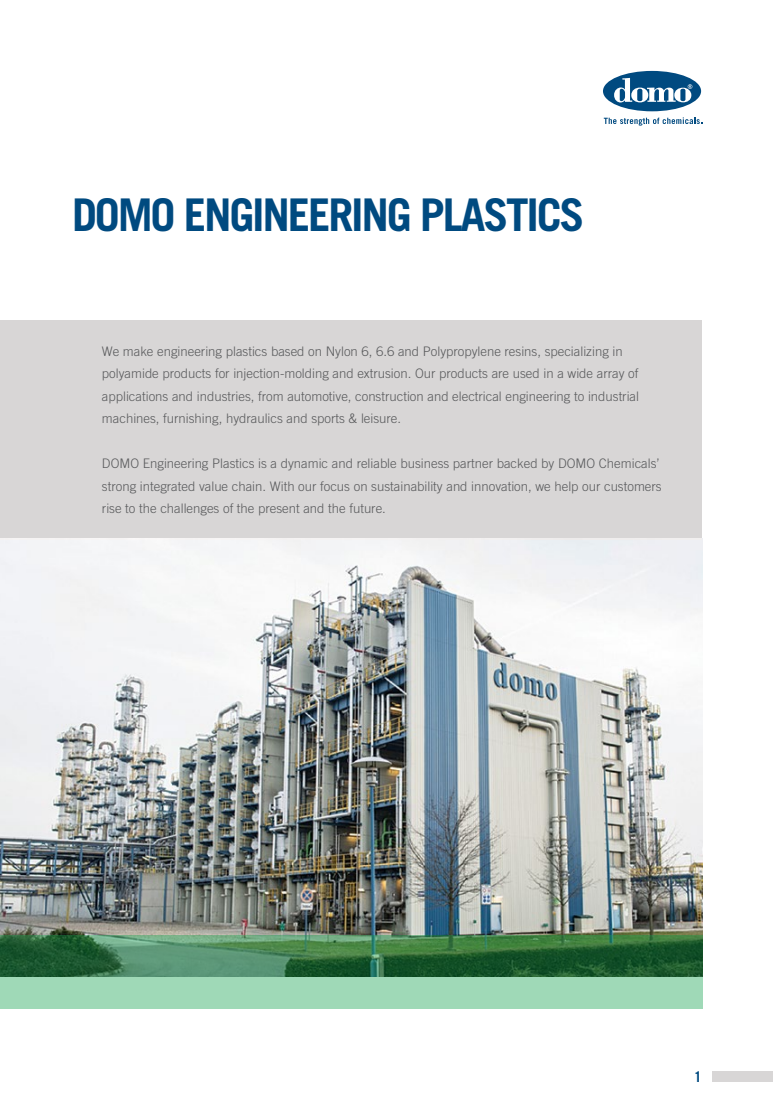
<style>
.page{position:relative;width:773px;height:1117px;background:#fff}
.page>*{position:absolute;margin:0;border:0;box-sizing:border-box;transform-origin:0 0}
.t1{font:700 45.12px "Trade Gothic LT Std";letter-spacing:-.05em;color:#004a80}
.t2{font:700 14.62px "Trade Gothic LT Std";color:#004a80}
.t3{font:300 13.12px/22.5px "Trade Gothic LT Std";color:#58595b}
</style>
<div class="page">
<svg style="left:603px;top:117px;width:99px;height:9px"></svg>
<div style="left:603px;top:71px;width:98px;height:40px;background:#004a80;border-radius:50%"></div>
<svg style="left:614px;top:78px;width:78px;height:24px"></svg>
<div style="left:712px;top:1070px;width:60px;height:11px;background:#d8d6d6"></div>
<div style="left:0;top:320px;width:702px;height:219px;background:#d8d6d6"></div>
<img style="left:0;top:538px;width:702px;height:397px">
<svg style="left:0;top:935px;width:702px;height:73px;background:#629d76"></svg>
<h1 class="t1" style="left:72px;top:187px;width:514px">DOMO ENGINEERING PLASTICS</h1>
<p class="t3" style="left:102px;top:339px;width:538px">We make engineering plastics based on Nylon 6, 6.6 and Polypropylene resins, specializing in polyamide products for injection-molding and extrusion. Our products are used in a wide array of applications and industries, from automotive, construction and electrical engineering to industrial machines, furnishing, hydraulics and sports &amp; leisure.</p>
<p class="t3" style="left:102px;top:452px;width:561px">DOMO Engineering Plastics is a dynamic and reliable business partner backed by DOMO Chemicals’ strong integrated value chain. With our focus on sustainability and innovation, we help our customers rise to the challenges of the present and the future.</p>
<p class="t2" style="left:693px;top:1067px;width:10px">1</p>
</div>
